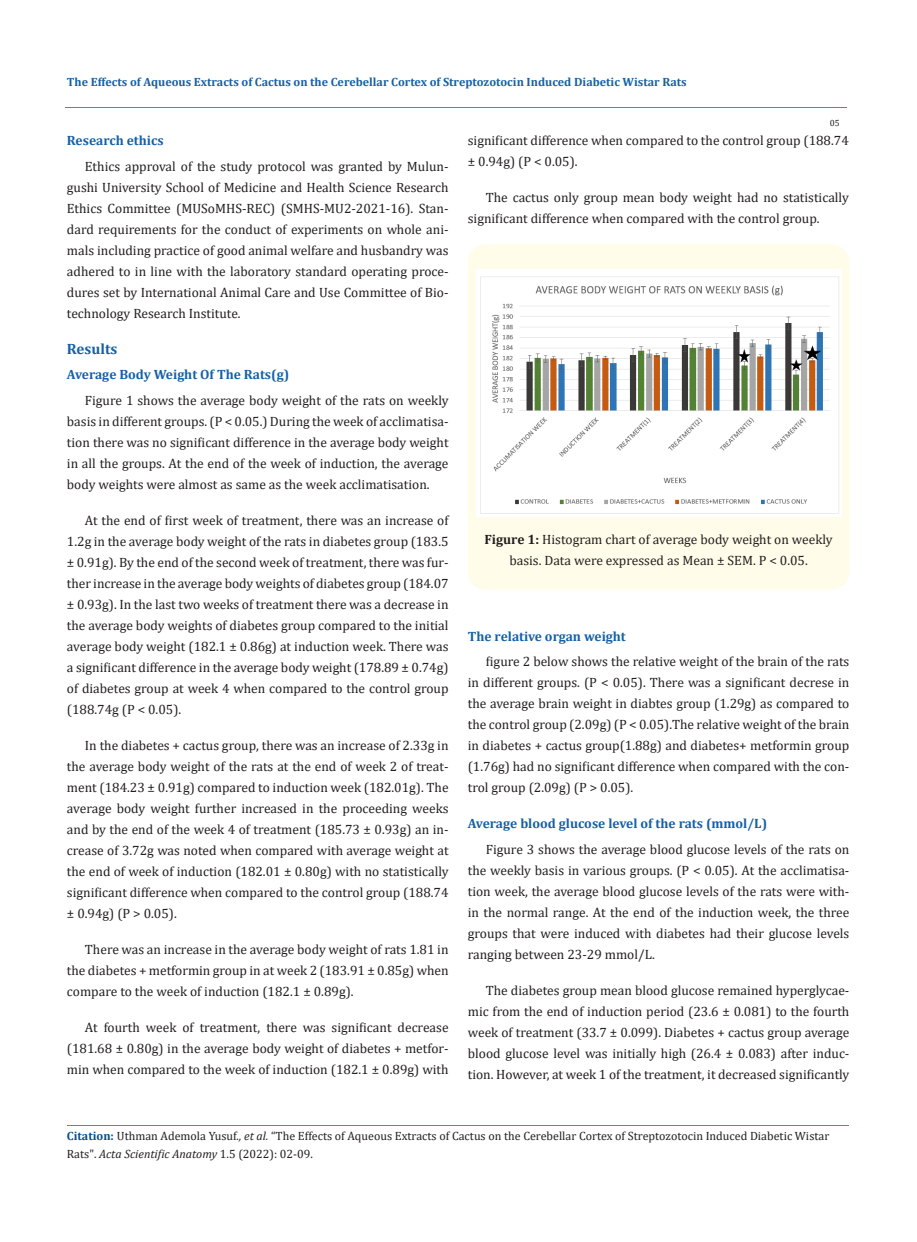
<style>
.page{position:relative;width:917px;height:1242px;background:#fff}
.page>*{position:absolute;margin:0;border:0;box-sizing:border-box;transform-origin:0 0}
.t1{font:700 15px "Cambria";color:#1560a6}
.t2{font:13.5px/21px "Cambria";color:#231f20;text-align:justify}
.t3{font:700 13.5px "Cambria";color:#1560a6}
.t4{font:12px/18px "Cambria";color:#231f20}
.t5{font:700 12px "Cambria";color:#1560a6}
.t6{font:9px "Cambria";color:#231f20}
.s1{font-weight:700}
.s2{font-weight:700;color:#035089}
.s3{font-style:italic}
</style>
<div class="page">
<hr style="left:65px;top:108px;width:782px;height:1px;background:#e05d1a">
<hr style="left:67px;top:1125px;width:781px;height:1px;background:#e05d1a">
<div style="left:468px;top:244px;width:381px;height:346px;background:#fffde9;border-radius:18px"></div>
<img style="left:476px;top:270px;width:365px;height:246px">
<p class="t5" style="left:67px;top:73px;width:621px">The Effects of Aqueous Extracts of Cactus on the Cerebellar Cortex of Streptozotocin Induced Diabetic Wistar Rats</p>
<p class="t6" style="left:829px;top:118px;width:11px">05</p>
<p class="t3" style="left:67px;top:131px;width:98px">Research ethics</p>
<p class="t2" style="left:67px;top:156px;width:383px;text-indent:18px">Ethics approval of the study protocol was granted by Mulun&shy;gushi University School of Medicine and Health Science Research Ethics Committee (MUSoMHS-REC) (SMHS-MU2-2021-16). Stan&shy;dard requirements for the conduct of experiments on whole ani&shy;mals including practice of good animal welfare and husbandry was adhered to in line with the laboratory standard operating proce&shy;dures set by International Animal Care and Use Committee of Bio&shy;technology Research Institute.</p>
<p class="t1" style="left:67px;top:338px;width:52px">Results</p>
<p class="t3" style="left:67px;top:365px;width:224px">Average Body Weight Of The Rats(g)</p>
<p class="t2" style="left:67px;top:390px;width:383px;text-indent:18px">Figure 1 shows the average body weight of the rats on weekly basis in different groups. (P &lt; 0.05.) During the week of acclimatisa&shy;tion there was no significant difference in the average body weight in all the groups. At the end of the week of induction, the average body weights were almost as same as the week acclimatisation.</p>
<p class="t2" style="left:67px;top:510px;width:383px;text-indent:18px">At the end of first week of treatment, there was an increase of 1.2g in the average body weight of the rats in diabetes group (183.5 ± 0.91g). By the end of the second week of treatment, there was fur&shy;ther increase in the average body weights of diabetes group (184.07 ± 0.93g). In the last two weeks of treatment there was a decrease in the average body weights of diabetes group compared to the initial average body weight (182.1 ± 0.86g) at induction week. There was a significant difference in the average body weight (178.89 ± 0.74g) of diabetes group at week 4 when compared to the control group (188.74g (P &lt; 0.05).</p>
<p class="t2" style="left:67px;top:735px;width:383px;text-indent:18px">In the diabetes + cactus group, there was an increase of 2.33g in the average body weight of the rats at the end of week 2 of treat&shy;ment (184.23 ± 0.91g) compared to induction week (182.01g). The average body weight further increased in the proceeding weeks and by the end of the week 4 of treatment (185.73 ± 0.93g) an in&shy;crease of 3.72g was noted when compared with average weight at the end of week of induction (182.01 ± 0.80g) with no statistically significant difference when compared to the control group (188.74 ± 0.94g) (P &gt; 0.05).</p>
<p class="t2" style="left:67px;top:939px;width:383px;text-indent:18px">There was an increase in the average body weight of rats 1.81 in the diabetes + metformin group in at week 2 (183.91 ± 0.85g) when compare to the week of induction (182.1 ± 0.89g).</p>
<p class="t2" style="left:67px;top:1017px;width:383px;text-indent:18px">At fourth week of treatment, there was significant decrease (181.68 ± 0.80g) in the average body weight of diabetes + metfor&shy;min when compared to the week of induction (182.1 ± 0.89g) with</p>
<p class="t2" style="left:468px;top:130px;width:382px">significant difference when compared to the control group (188.74 ± 0.94g) (P &lt; 0.05).</p>
<p class="t2" style="left:468px;top:187px;width:382px;text-indent:18px">The cactus only group mean body weight had no statistically significant difference when compared with the control group.</p>
<p class="t2" style="left:484px;top:528px;width:350px;text-align:center"><span class="s1">Figure 1:</span> Histogram chart of average body weight on weekly basis. Data were expressed as Mean ± SEM. P &lt; 0.05.</p>
<p class="t3" style="left:468px;top:626px;width:159px">The relative organ weight</p>
<p class="t2" style="left:468px;top:651px;width:383px;text-indent:18px">figure 2 below shows the relative weight of the brain of the rats in different groups. (P &lt; 0.05). There was a significant decrese in the average brain weight in diabtes group (1.29g) as compared to the control group (2.09g) (P &lt; 0.05).The relative weight of the brain in diabetes + cactus group(1.88g) and diabetes+ metformin group (1.76g) had no significant difference when compared with the con&shy;trol group (2.09g) (P &gt; 0.05).</p>
<p class="t3" style="left:468px;top:814px;width:301px">Average blood glucose level of the rats (mmol/L)</p>
<p class="t2" style="left:468px;top:838px;width:383px;text-indent:18px">Figure 3 shows the average blood glucose levels of the rats on the weekly basis in various groups. (P &lt; 0.05). At the acclimatisa&shy;tion week, the average blood glucose levels of the rats were with&shy;in the normal range. At the end of the induction week, the three groups that were induced with diabetes had their glucose levels ranging between 23-29 mmol/L.</p>
<p class="t2" style="left:468px;top:979px;width:383px;text-indent:18px">The diabetes group mean blood glucose remained hyperglycae&shy;mic from the end of induction period (23.6 ± 0.081) to the fourth week of treatment (33.7 ± 0.099). Diabetes + cactus group average blood glucose level was initially high (26.4 ± 0.083) after induc&shy;tion. However, at week 1 of the treatment, it decreased significantly</p>
<p class="t4" style="left:67px;top:1127px;width:764px"><span class="s2">Citation:</span> Uthman Ademola Yusuf<span class="s3">., et al.</span> “The Effects of Aqueous Extracts of Cactus on the Cerebellar Cortex of Streptozotocin Induced Diabetic Wistar<br>Rats". <span class="s3">Acta Scientific Anatomy</span> 1.5 (2022): 02-09.</p>
</div>
